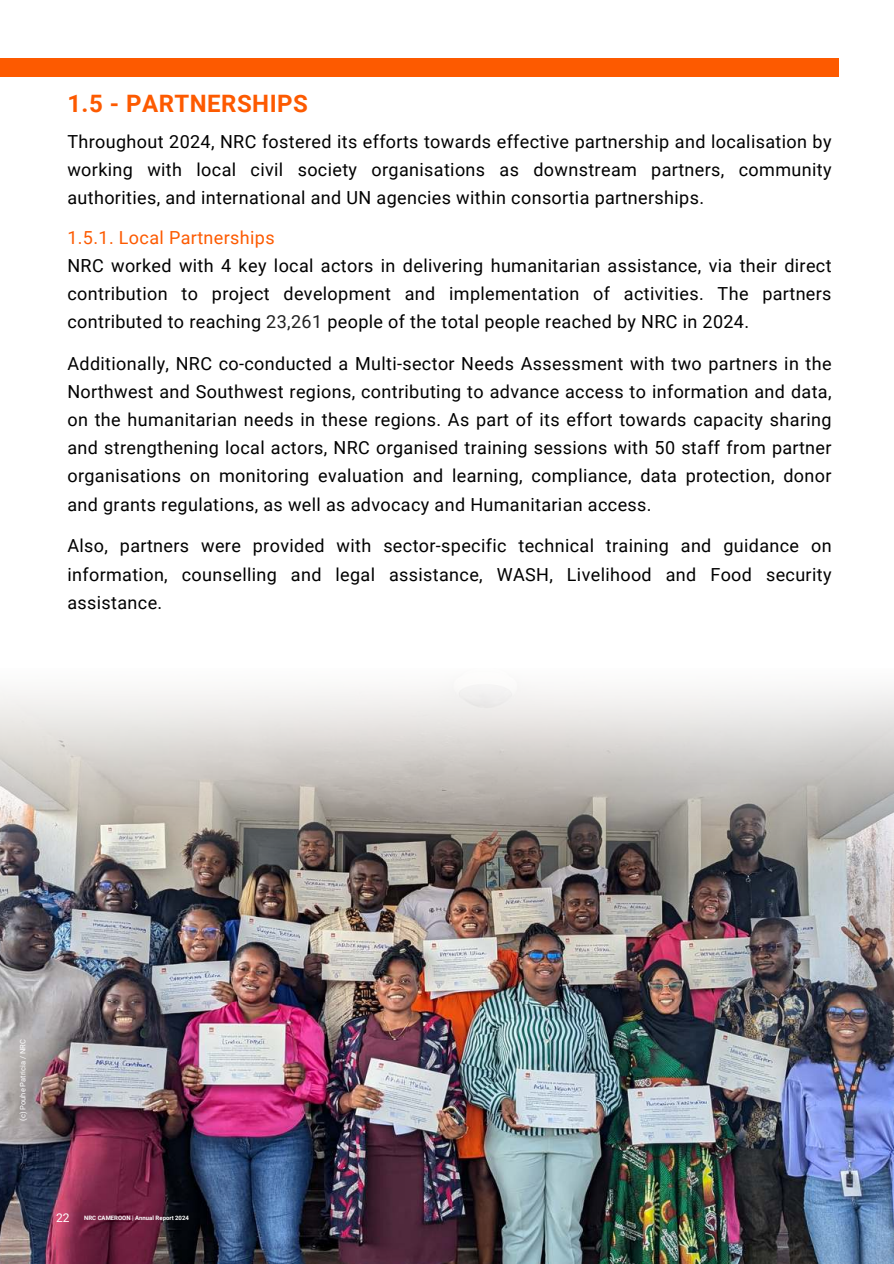
<style>
.page{position:relative;width:894px;height:1264px;background:#fff}
.page>*{position:absolute;margin:0;border:0;box-sizing:border-box;transform-origin:0 0}
.t1{font:700 24px "Roboto";letter-spacing:.02em;color:#fd5a00}
.t2{font:18px/28.2px "Roboto";letter-spacing:.02em;color:#000;text-align:justify}
.t3{font:18px "Roboto";letter-spacing:.02em;color:#fd5a00}
.t4{font:7.5px "Roboto";color:#fff}
.t5{font:700 6px "Roboto";color:#fff}
.s1{color:#222}
.s2{font-weight:400;font-size:12px}
</style>
<div class="page">
<div style="left:0;top:58px;width:838px;height:18px;background:#fd5a00"></div>
<img style="left:0;top:1131px;width:893px;height:132px">
<img style="left:0;top:685px;width:893px;height:446px">
<h1 class="t1" style="left:67px;top:86px;width:242px">1.5 - PARTNERSHIPS</h1>
<p class="t2" style="left:67px;top:127px;width:765px">Throughout 2024, NRC fostered its efforts towards effective partnership and localisation by working with local civil society organisations as downstream partners, community authorities, and international and UN agencies within consortia partnerships.</p>
<p class="t3" style="left:67px;top:224px;width:209px">1.5.1. Local Partnerships</p>
<p class="t2" style="left:67px;top:250px;width:765px">NRC worked with 4 key local actors in delivering humanitarian assistance, via their direct contribution to project development and implementation of activities. The partners contributed to reaching <span class="s1">23,261</span> people of the total people reached by NRC in 2024.</p>
<p class="t2" style="left:67px;top:349px;width:765px">Additionally, NRC co-conducted a Multi-sector Needs Assessment with two partners in the Northwest and Southwest regions, contributing to advance access to information and data, on the humanitarian needs in these regions. As part of its effort towards capacity sharing and strengthening local actors, NRC organised training sessions with 50 staff from partner organisations on monitoring evaluation and learning, compliance, data protection, donor and grants regulations, as well as advocacy and Humanitarian access.</p>
<p class="t2" style="left:67px;top:531px;width:765px">Also, partners were provided with sector-specific technical training and guidance on information, counselling and legal assistance, WASH, Livelihood and Food security assistance.</p>
<p class="t4" style="left:17px;top:1120px;width:83px;rotate:-90deg">(c) Pouhe Patricia / NRC</p>
<p class="t5" style="left:56px;top:1213px;width:134px"><span class="s2">22</span> NRC CAMEROON | Annual Report 2024</p>
</div>
